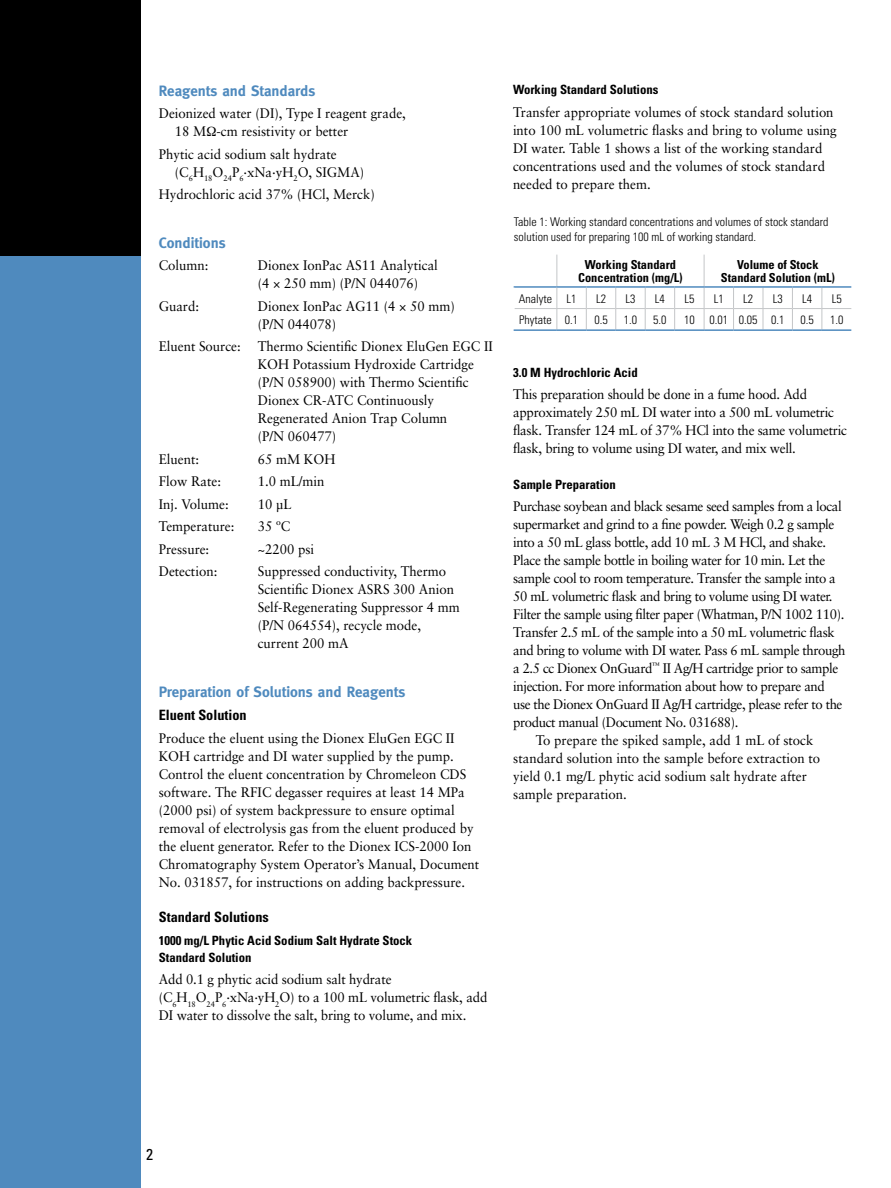
<style>
.page{position:relative;width:891px;height:1188px;background:#fff}
.page>*{position:absolute;margin:0;border:0;box-sizing:border-box;transform-origin:0 0}
.t1{font:condensed 15.75px "Univers";color:#000}
.t2{font:700 15px "Meta";color:#4f8abe}
.t3{font:700 condensed 14.25px "Univers";color:#000}
.t4{font:13.8px/18px "Sabon";color:#000;scale:.95 1}
.t5{font:13.8px "Sabon";letter-spacing:-.03em;color:#000;scale:.95 1}
.t6{font:13.8px/18px "Sabon";letter-spacing:-.02em;color:#000;scale:.95 1}
.t7{font:700 condensed 12.75px/16.5px "Univers";color:#000}
.t8{font:700 condensed 12.3px/13.5px "Univers";color:#000;text-align:center}
.t9{font:300 condensed 12px/15px "Univers";color:#000}
.t10{font:8.1px "Sabon";letter-spacing:-.005em;color:#000;scale:.95 1}
</style>
<div class="page">
<div style="left:0;top:0;width:141px;height:256px;background:#000"></div>
<div style="left:0;top:256px;width:141px;height:932px;background:#4f8abe"></div>
<hr style="left:556px;top:255px;width:1px;height:31px;background:#c4c6c8">
<hr style="left:704px;top:255px;width:1px;height:31px;background:#c4c6c8">
<hr style="left:514px;top:286px;width:43px;height:2px;background:#4f8abe">
<hr style="left:557px;top:286px;width:29px;height:2px;background:#4f8abe">
<hr style="left:586px;top:286px;width:30px;height:2px;background:#4f8abe">
<hr style="left:616px;top:286px;width:29px;height:2px;background:#4f8abe">
<hr style="left:645px;top:286px;width:30px;height:2px;background:#4f8abe">
<hr style="left:675px;top:286px;width:29px;height:2px;background:#4f8abe">
<hr style="left:704px;top:286px;width:30px;height:2px;background:#4f8abe">
<hr style="left:734px;top:286px;width:29px;height:2px;background:#4f8abe">
<hr style="left:763px;top:286px;width:29px;height:2px;background:#4f8abe">
<hr style="left:792px;top:286px;width:30px;height:2px;background:#4f8abe">
<hr style="left:822px;top:286px;width:29px;height:2px;background:#4f8abe">
<hr style="left:514px;top:308px;width:43px;height:1px;background:#c4c6c8">
<hr style="left:586px;top:308px;width:30px;height:1px;background:#c4c6c8">
<svg style="left:615px;top:288px;width:31px;height:41px"></svg>
<hr style="left:645px;top:308px;width:30px;height:1px;background:#c4c6c8">
<svg style="left:674px;top:288px;width:31px;height:41px"></svg>
<hr style="left:704px;top:308px;width:30px;height:1px;background:#c4c6c8">
<svg style="left:733px;top:288px;width:60px;height:41px"></svg>
<hr style="left:792px;top:308px;width:30px;height:1px;background:#c4c6c8">
<svg style="left:822px;top:288px;width:29px;height:41px"></svg>
<svg style="left:556px;top:288px;width:31px;height:41px"></svg>
<hr style="left:514px;top:329px;width:43px;height:2px;background:#4f8abe">
<hr style="left:557px;top:329px;width:29px;height:2px;background:#4f8abe">
<hr style="left:586px;top:329px;width:30px;height:2px;background:#4f8abe">
<hr style="left:616px;top:329px;width:29px;height:2px;background:#4f8abe">
<hr style="left:645px;top:329px;width:30px;height:2px;background:#4f8abe">
<hr style="left:675px;top:329px;width:29px;height:2px;background:#4f8abe">
<hr style="left:704px;top:329px;width:30px;height:2px;background:#4f8abe">
<hr style="left:734px;top:329px;width:29px;height:2px;background:#4f8abe">
<hr style="left:763px;top:329px;width:29px;height:2px;background:#4f8abe">
<hr style="left:792px;top:329px;width:30px;height:2px;background:#4f8abe">
<hr style="left:822px;top:329px;width:29px;height:2px;background:#4f8abe">
<p class="t2" style="left:159px;top:82px;width:158px">Reagents and Standards</p>
<p class="t4" style="left:175px;top:104px;width:245px;text-indent:-16px">Deionized water (DI), Type I reagent grade,<br>18 M -cm resistivity or better</p>
<p class="t4" style="left:159px;top:145px;width:189px">Phytic acid sodium salt hydrate</p>
<p class="t10" style="left:175px;top:174px;width:74px"><sup>(C</sup>6<sup>H</sup>18<sup>O</sup>24<sup>P</sup>6</p>
<p class="t4" style="left:159px;top:160px;width:229px;line-height:22.5px;text-indent:85px">.xNa.yH<sub>2</sub>O, SIGMA)<br>Hydrochloric acid 37% (HCl, Merck)</p>
<p class="t2" style="left:159px;top:234px;width:68px">Conditions</p>
<p class="t4" style="left:159px;top:256px;width:54px">Column:</p>
<p class="t4" style="left:258px;top:256px;width:191px">Dionex IonPac AS11 Analytical (4 × 250 mm) (P/N 044076)</p>
<p class="t4" style="left:159px;top:297px;width:44px">Guard:</p>
<p class="t4" style="left:258px;top:297px;width:209px">Dionex IonPac AG11 (4 × 50 mm) (P/N 044078)</p>
<p class="t4" style="left:258px;top:337px;width:249px;text-indent:-99px">Eluent Source: Thermo Scientific Dionex EluGen EGC II KOH Potassium Hydroxide Cartridge (P/N 058900) with Thermo Scientific Dionex CR-ATC Continuously Regenerated Anion Trap Column<br>(P/N 060477)</p>
<p class="t4" style="left:159px;top:450px;width:44px">Eluent:</p>
<p class="t4" style="left:258px;top:450px;width:83px">65 mM KOH</p>
<p class="t4" style="left:159px;top:472px;width:67px">Flow Rate:</p>
<p class="t4" style="left:258px;top:472px;width:72px">1.0 mL/min</p>
<p class="t4" style="left:159px;top:495px;width:75px">Inj. Volume:</p>
<p class="t4" style="left:258px;top:495px;width:37px">10 µL</p>
<p class="t4" style="left:159px;top:517px;width:81px">Temperature:</p>
<p class="t4" style="left:258px;top:517px;width:36px">35 ºC</p>
<p class="t4" style="left:159px;top:540px;width:55px">Pressure:</p>
<p class="t4" style="left:258px;top:540px;width:61px">~2200 psi</p>
<p class="t4" style="left:159px;top:562px;width:63px">Detection:</p>
<p class="t4" style="left:258px;top:562px;width:214px">Suppressed conductivity, Thermo<br>Scientific Dionex ASRS 300 Anion<br>Self-Regenerating Suppressor 4 mm (P/N 064554), recycle mode, current 200 mA</p>
<p class="t2" style="left:159px;top:683px;width:248px">Preparation of Solutions and Reagents</p>
<p class="t3" style="left:159px;top:707px;width:89px">Eluent Solution</p>
<p class="t4" style="left:159px;top:729px;width:339px">Produce the eluent using the Dionex EluGen EGC II KOH cartridge and DI water supplied by the pump.<br>Control the eluent concentration by Chromeleon CDS software. The RFIC degasser requires at least 14 MPa (2000 psi) of system backpressure to ensure optimal removal of electrolysis gas from the eluent produced by the eluent generator. Refer to the Dionex ICS-2000 Ion Chromatography System Operator’s Manual, Document No. 031857, for instructions on adding backpressure.</p>
<p class="t3" style="left:159px;top:908px;width:112px">Standard Solutions</p>
<p class="t7" style="left:159px;top:933px;width:255px">1000 mg/L Phytic Acid Sodium Salt Hydrate Stock<br>Standard Solution</p>
<p class="t4" style="left:159px;top:970px;width:247px">Add 0.1 g phytic acid sodium salt hydrate</p>
<p class="t10" style="left:159px;top:999px;width:73px"><sup>(C</sup>6<sup>H</sup>18<sup>O</sup>24<sup>P</sup>6</p>
<p class="t4" style="left:159px;top:988px;width:347px;text-indent:68px">.xNa.yH<sub>2</sub>O) to a 100 mL volumetric flask, add<br>DI water to dissolve the salt, bring to volume, and mix.</p>
<p class="t7" style="left:513px;top:81px;width:147px">Working Standard Solutions</p>
<p class="t4" style="left:513px;top:103px;width:342px">Transfer appropriate volumes of stock standard solution into 100 mL volumetric flasks and bring to volume using DI water. Table 1 shows a list of the working standard concentrations used and the volumes of stock standard needed to prepare them.</p>
<p class="t9" style="left:514px;top:214px;width:316px">Table 1: Working standard concentrations and volumes of stock standard solution used for preparing 100 mL of working standard.</p>
<p class="t8" style="left:578px;top:257px;width:106px">Working Standard<br>Concentration (mg/L)</p>
<p class="t8" style="left:721px;top:257px;width:116px">Volume of Stock<br>Standard Solution (mL)</p>
<p class="t9" style="left:519px;top:291px;width:59px">Analyte L1</p>
<p class="t9" style="left:596px;top:291px;width:11px">L2</p>
<p class="t9" style="left:626px;top:291px;width:11px">L3</p>
<p class="t9" style="left:655px;top:291px;width:11px">L4</p>
<p class="t9" style="left:684px;top:291px;width:11px">L5</p>
<p class="t9" style="left:714px;top:291px;width:11px">L1</p>
<p class="t9" style="left:743px;top:291px;width:11px">L2</p>
<p class="t9" style="left:773px;top:291px;width:11px">L3</p>
<p class="t9" style="left:802px;top:291px;width:11px">L4</p>
<p class="t9" style="left:832px;top:291px;width:11px">L5</p>
<p class="t9" style="left:519px;top:312px;width:61px">Phytate 0.1</p>
<p class="t9" style="left:594px;top:312px;width:15px">0.5</p>
<p class="t9" style="left:624px;top:312px;width:15px">1.0</p>
<p class="t9" style="left:653px;top:312px;width:15px">5.0</p>
<p class="t9" style="left:684px;top:312px;width:102px">10 0.01 0.05 0.1</p>
<p class="t9" style="left:801px;top:312px;width:15px">0.5</p>
<p class="t9" style="left:830px;top:312px;width:15px">1.0</p>
<p class="t7" style="left:513px;top:364px;width:126px">3.0 M Hydrochloric Acid</p>
<p class="t6" style="left:513px;top:385px;width:353px">This preparation should be done in a fume hood. Add approximately 250 mL DI water into a 500 mL volumetric flask. Transfer 124 mL of 37% HCl into the same volumetric flask, bring to volume using DI water, and mix well.</p>
<p class="t7" style="left:513px;top:476px;width:104px">Sample Preparation</p>
<p class="t5" style="left:513px;top:498px;width:347px">Purchase soybean and black sesame seed samples from a local</p>
<p class="t5" style="left:513px;top:516px;width:340px">supermarket and grind to a fine powder. Weigh 0.2 g sample</p>
<p class="t5" style="left:513px;top:534px;width:331px">into a 50 mL glass bottle, add 10 mL 3 M HCl, and shake.</p>
<p class="t5" style="left:513px;top:552px;width:330px">Place the sample bottle in boiling water for 10 min. Let the</p>
<p class="t5" style="left:513px;top:570px;width:341px">sample cool to room temperature. Transfer the sample into a</p>
<p class="t5" style="left:513px;top:588px;width:337px">50 mL volumetric flask and bring to volume using DI water.</p>
<p class="t5" style="left:513px;top:606px;width:350px">Filter the sample using filter paper (Whatman, P/N 1002 110).</p>
<p class="t5" style="left:513px;top:624px;width:340px">Transfer 2.5 mL of the sample into a 50 mL volumetric flask</p>
<p class="t5" style="left:513px;top:642px;width:351px">and bring to volume with DI water. Pass 6 mL sample through</p>
<p class="t5" style="left:513px;top:660px;width:344px">a 2.5 cc Dionex OnGuard<sup>™</sup> II Ag/H cartridge prior to sample</p>
<p class="t5" style="left:513px;top:678px;width:329px">injection. For more information about how to prepare and</p>
<p class="t5" style="left:513px;top:696px;width:348px">use the Dionex OnGuard II Ag/H cartridge, please refer to the</p>
<p class="t5" style="left:513px;top:714px;width:239px">product manual (Document No. 031688).</p>
<p class="t4" style="left:536px;top:731px;width:294px">To prepare the spiked sample, add 1 mL of stock</p>
<p class="t4" style="left:513px;top:749px;width:325px">standard solution into the sample before extraction to</p>
<p class="t4" style="left:513px;top:767px;width:311px">yield 0.1 mg/L phytic acid sodium salt hydrate after</p>
<p class="t4" style="left:513px;top:785px;width:121px">sample preparation.</p>
<p class="t1" style="left:146px;top:1144px;width:8px">2</p>
</div>
